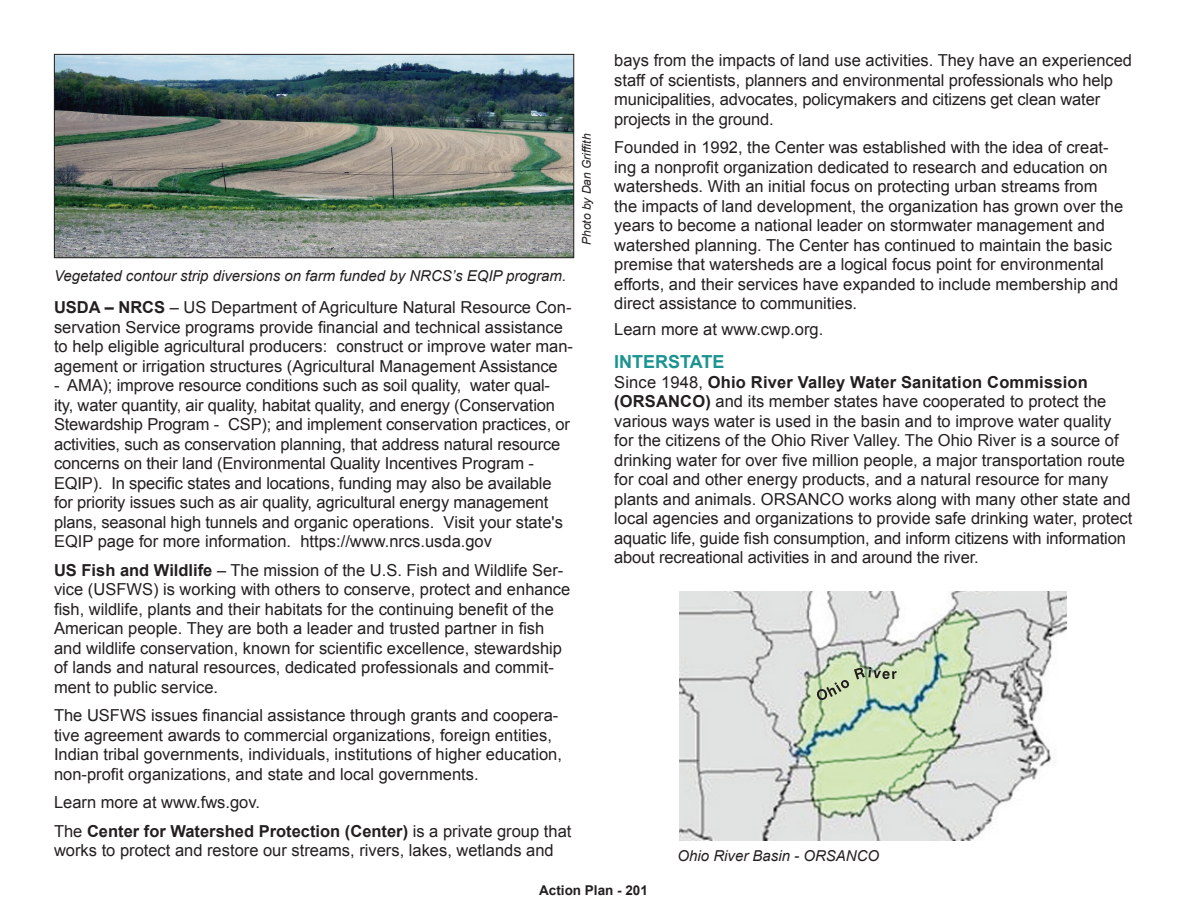
<style>
.page{position:relative;width:1188px;height:918px;background:#fff}
.page>*{position:absolute;margin:0;border:0;box-sizing:border-box;transform-origin:0 0}
.t1{font:700 18px "Arial";color:#1b9491}
.t2{font:16.5px/19.5px "Arial";color:#231f20}
.t3{font:italic 15px "Arial";color:#231f20}
.t4{font:700 13.5px "Arial";color:#231f20}
.t5{font:italic 12px "Arial";color:#231f20}
.s1{font-weight:700}
</style>
<div class="page">
<img style="left:56px;top:56px;width:516px;height:200px">
<div style="left:54px;top:54px;width:520px;height:204px;border:1px solid #231f20"></div>
<img style="left:680px;top:591px;width:386px;height:250px">
<svg style="left:816px;top:667px;width:81px;height:34px;background:#b7c8a2"></svg>
<p class="t5" style="left:579px;top:245px;width:113px;rotate:-90deg">Photo by Dan Griffith</p>
<p class="t3" style="left:54px;top:266px;width:514px">Vegetated contour strip diversions on farm funded by NRCS’s EQIP program.</p>
<p class="t2" style="left:54px;top:298px;width:521px"><span class="s1">USDA – NRCS</span> – US Department of Agriculture Natural Resource Con&shy;servation Service programs provide financial and technical assistance to help eligible agricultural producers: construct or improve water man&shy;agement or irrigation structures (Agricultural Management Assistance</p>
<p class="t2" style="left:54px;top:376px;width:518px">- AMA); improve resource conditions such as soil quality, water qual&shy;ity, water quantity, air quality, habitat quality, and energy (Conservation Stewardship Program - CSP); and implement conservation practices, or activities, such as conservation planning, that address natural resource concerns on their land (Environmental Quality Incentives Program - EQIP). In specific states and locations, funding may also be available for priority issues such as air quality, agricultural energy management plans, seasonal high tunnels and organic operations. Visit your state's EQIP page for more information. https://www.nrcs.usda.gov</p>
<p class="t2" style="left:54px;top:561px;width:518px"><span class="s1">US Fish and Wildlife</span> – The mission of the U.S. Fish and Wildlife Ser&shy;vice (USFWS) is working with others to conserve, protect and enhance fish, wildlife, plants and their habitats for the continuing benefit of the American people. They are both a leader and trusted partner in fish and wildlife conservation, known for scientific excellence, stewardship of lands and natural resources, dedicated professionals and commit&shy;ment to public service.</p>
<p class="t2" style="left:54px;top:706px;width:510px">The USFWS issues financial assistance through grants and coopera&shy;tive agreement awards to commercial organizations, foreign entities, Indian tribal governments, individuals, institutions of higher education, non-profit organizations, and state and local governments.</p>
<p class="t2" style="left:54px;top:789px;width:519px;line-height:28.5px">Learn more at www.fws.gov.<br>The <span class="s1">Center for Watershed Protection (Center)</span> is a private group that</p>
<p class="t2" style="left:54px;top:841px;width:501px">works to protect and restore our streams, rivers, lakes, wetlands and</p>
<p class="t2" style="left:614px;top:51px;width:519px">bays from the impacts of land use activities. They have an experienced staff of scientists, planners and environmental professionals who help municipalities, advocates, policymakers and citizens get clean water projects in the ground.</p>
<p class="t2" style="left:614px;top:138px;width:511px">Founded in 1992, the Center was established with the idea of creat&shy;ing a nonprofit organization dedicated to research and education on watersheds. With an initial focus on protecting urban streams from the impacts of land development, the organization has grown over the years to become a national leader on stormwater management and watershed planning. The Center has continued to maintain the basic premise that watersheds are a logical focus point for environmental efforts, and their services have expanded to include membership and direct assistance to communities.</p>
<p class="t2" style="left:614px;top:319px;width:211px">Learn more at www.cwp.org.</p>
<p class="t1" style="left:614px;top:350px;width:112px">INTERSTATE</p>
<p class="t2" style="left:614px;top:373px;width:520px">Since 1948, <span class="s1">Ohio River Valley Water Sanitation Commission (ORSANCO)</span> and its member states have cooperated to protect the various ways water is used in the basin and to improve water quality for the citizens of the Ohio River Valley. The Ohio River is a source of drinking water for over five million people, a major transportation route for coal and other energy products, and a natural resource for many plants and animals. ORSANCO works along with many other state and local agencies and organizations to provide safe drinking water, protect aquatic life, guide fish consumption, and inform citizens with information about recreational activities in and around the river.</p>
<p class="t3" style="left:678px;top:847px;width:203px">Ohio River Basin - ORSANCO</p>
<p class="t4" style="left:539px;top:881px;width:110px">Action Plan - 201</p>
</div>
